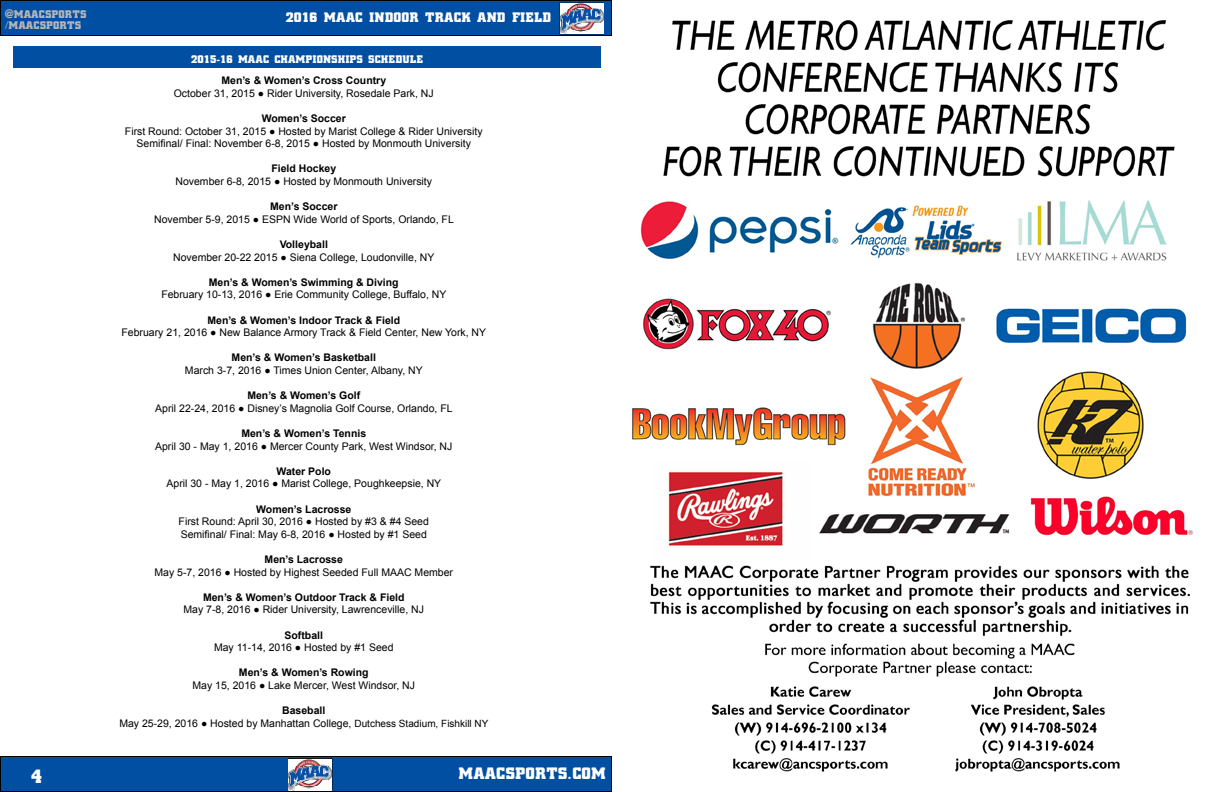
<style>
.page{position:relative;width:1224px;height:792px;background:#fff}
.page>*{position:absolute;margin:0;border:0;box-sizing:border-box;transform-origin:0 0}
.t1{font:900 21px "Civic";color:#fff}
.t2{font:900 18px "Civic";color:#fff}
.t3{font:900 15px "Civic";color:#fff}
.t4{font:900 12px "Civic";color:#fff}
.t5{font:900 12px/11px "Civic";color:#b3b5b8}
.t6{font:10.5px/12.6px "Arial";color:#000;text-align:center}
.t7{font:700 10.5px "Arial";color:#000}
.s1{font-weight:700}
.s2{font-size:10px}
</style>
<div class="page">
<div style="left:0;top:0;width:612px;height:36px;background:#004fa3"></div>
<div style="left:0;top:0;width:612px;height:36px;border:1px solid #000"></div>
<div style="left:0;top:756px;width:612px;height:36px;background:#004fa3"></div>
<div style="left:0;top:756px;width:612px;height:36px;border:1px solid #000"></div>
<svg style="left:603px;top:3px;width:1px;height:31px"></svg>
<svg style="left:288px;top:758px;width:44px;height:32px"></svg>
<img style="left:560px;top:3px;width:43px;height:31px">
<img style="left:289px;top:760px;width:43px;height:30px">
<div style="left:14px;top:46px;width:587px;height:22px;background:#004fa3"></div>
<img style="left:632px;top:20px;width:562px;height:752px">
<p class="t5" style="left:5px;top:9px;width:83px">@MAACSPORTS /MAACSPORTS</p>
<h3 class="t3" style="left:286px;top:8px;width:267px">2016 MAAC INDOOR TRACK AND FIELD</h3>
<p class="t4" style="left:191px;top:52px;width:234px">2015-16 MAAC CHAMPIONSHIPS SCHEDULE</p>
<p class="t7" style="left:221px;top:73px;width:166px">Men’s &amp; Women’s Cross Country</p>
<p class="t6" style="left:174px;top:87px;width:262px">October 31, 2015 ● Rider University, Rosedale Park, NJ</p>
<p class="t7" style="left:262px;top:111px;width:86px">Women’s Soccer</p>
<p class="t6" style="left:125px;top:125px;width:359px">First Round: October 31, 2015 ● Hosted by Marist College &amp; Rider University<br>Semifinal/ Final: November 6-8, 2015 ● Hosted by Monmouth University</p>
<p class="t7" style="left:271px;top:162px;width:66px">Field Hockey</p>
<p class="t6" style="left:175px;top:175px;width:258px">November 6-8, 2015 ● Hosted by Monmouth University</p>
<p class="t7" style="left:270px;top:199px;width:69px">Men’s Soccer</p>
<p class="t6" style="left:154px;top:213px;width:301px">November 5-9, 2015 ● ESPN Wide World of Sports, Orlando, FL</p>
<p class="t7" style="left:280px;top:237px;width:50px">Volleyball</p>
<p class="t6" style="left:173px;top:251px;width:263px">November 20-22 2015 ● Siena College, Loudonville, NY</p>
<p class="t7" style="left:209px;top:275px;width:191px">Men’s &amp; Women’s Swimming &amp; Diving</p>
<p class="t6" style="left:161px;top:288px;width:287px">February 10-13, 2016 ● Erie Community College, Buffalo, NY</p>
<p class="t7" style="left:207px;top:313px;width:194px">Men’s &amp; Women’s Indoor Track &amp; Field</p>
<p class="t6" style="left:122px;top:326px;width:366px">February 21, 2016 ● New Balance Armory Track &amp; Field Center, New York, NY</p>
<p class="t7" style="left:232px;top:351px;width:146px">Men’s &amp; Women’s Basketball</p>
<p class="t6" style="left:185px;top:364px;width:239px">March 3-7, 2016 ● Times Union Center, Albany, NY</p>
<p class="t7" style="left:247px;top:388px;width:114px">Men’s &amp; Women’s Golf</p>
<p class="t6" style="left:155px;top:402px;width:299px">April 22-24, 2016 ● Disney’s Magnolia Golf Course, Orlando, FL</p>
<p class="t7" style="left:241px;top:426px;width:126px">Men’s &amp; Women’s Tennis</p>
<p class="t6" style="left:155px;top:440px;width:299px">April 30 - May 1, 2016 ● Mercer County Park, West Windsor, NJ</p>
<p class="t7" style="left:277px;top:464px;width:56px">Water Polo</p>
<p class="t6" style="left:166px;top:477px;width:276px">April 30 - May 1, 2016 ● Marist College, Poughkeepsie, NY</p>
<p class="t7" style="left:256px;top:502px;width:97px">Women’s Lacrosse</p>
<p class="t6" style="left:179px;top:515px;width:252px;text-align:left">First Round: April 30, 2016 ● Hosted by #3 &amp; #4 Seed<br>Semifinal/ Final: May 6-8, 2016 ● Hosted by #1 Seed</p>
<p class="t7" style="left:265px;top:552px;width:80px">Men’s Lacrosse</p>
<p class="t6" style="left:154px;top:566px;width:300px">May 5-7, 2016 ● Hosted by Highest Seeded Full MAAC Member</p>
<p class="t7" style="left:203px;top:590px;width:203px">Men’s &amp; Women’s Outdoor Track &amp; Field</p>
<p class="t6" style="left:183px;top:603px;width:242px">May 7-8, 2016 ● Rider University, Lawrenceville, NJ</p>
<p class="t7" style="left:285px;top:628px;width:40px">Softball</p>
<p class="t6" style="left:214px;top:641px;width:181px">May 11-14, 2016 ● Hosted by #1 Seed</p>
<p class="t7" style="left:239px;top:666px;width:131px">Men’s &amp; Women’s Rowing</p>
<p class="t6" style="left:192px;top:679px;width:224px">May 15, 2016 ● Lake Mercer, West Windsor, NJ</p>
<p class="t6" style="left:119px;top:704px;width:371px"><span class="s1">Baseball<br></span>May 25-29, 2016 ● Hosted by Manhattan College, <span class="s2">Dutchess Stadium, Fishkill NY</span></p>
<h1 class="t1" style="left:31px;top:764px;width:13px">4</h1>
<h2 class="t2" style="left:459px;top:763px;width:149px">MAACSPORTS.COM</h2>
</div>
